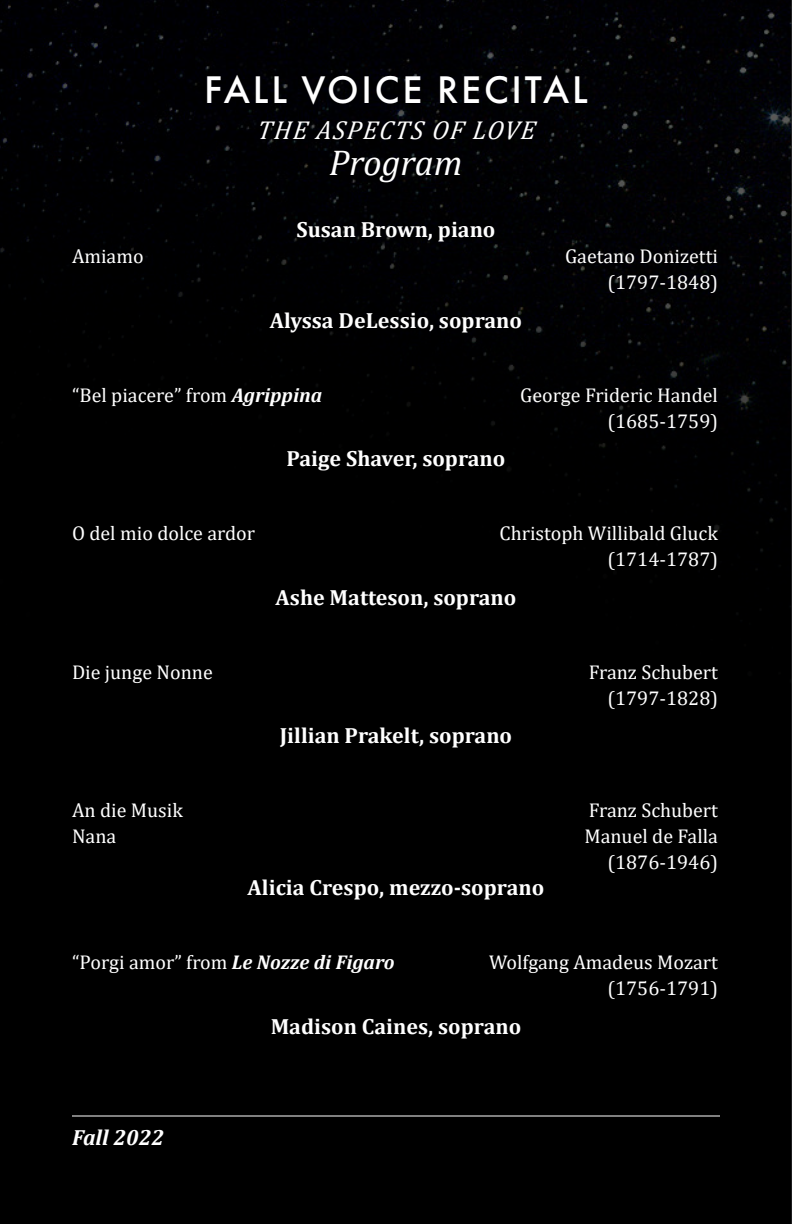
<style>
.page{position:relative;width:792px;height:1224px;background:#000}
.page>*{position:absolute;margin:0;border:0;box-sizing:border-box;transform-origin:0 0}
.t1{font:500 40px "Futura PT";letter-spacing:.07em;color:#fff}
.t2{font:italic 36px "Cambria";color:#fff}
.t3{font:italic 26px "Cambria";letter-spacing:.055em;color:#fff}
.t4{font:700 22px "Cambria";color:#fff}
.t5{font:italic 700 22px "Cambria";color:#fff}
.t6{font:20px/26px "Cambria";color:#fff;text-align:right}
.s1{font-weight:700;font-style:italic}
</style>
<div class="page">
<img style="left:0;top:0;width:791px;height:607px">
<hr style="left:72px;top:1116px;width:648px;height:1px;background:#fff">
<hr style="left:791px;top:0;width:1px;height:1224px;background:#383839">
<h1 class="t1" style="left:204px;top:65px;width:385px">FALL VOICE RECITAL</h1>
<h3 class="t3" style="left:257px;top:111px;width:280px">THE ASPECTS OF LOVE</h3>
<h2 class="t2" style="left:329px;top:137px;width:135px">Program</h2>
<p class="t4" style="left:296px;top:214px;width:201px">Susan Brown, piano</p>
<p class="t6" style="left:72px;top:244px;width:73px">Amiamo</p>
<p class="t6" style="left:565px;top:244px;width:155px">Gaetano Donizetti (1797-1848)</p>
<p class="t4" style="left:270px;top:305px;width:254px">Alyssa DeLessio, soprano</p>
<p class="t6" style="left:72px;top:382px;width:252px">“Bel piacere” from <span class="s1">Agrippina</span></p>
<p class="t6" style="left:520px;top:382px;width:199px">George Frideric Handel (1685-1759)</p>
<p class="t4" style="left:287px;top:443px;width:220px">Paige Shaver, soprano</p>
<p class="t6" style="left:72px;top:520px;width:185px">O del mio dolce ardor</p>
<p class="t6" style="left:499px;top:520px;width:220px">Christoph Willibald Gluck (1714-1787)</p>
<p class="t4" style="left:276px;top:582px;width:242px">Ashe Matteson, soprano</p>
<p class="t6" style="left:72px;top:659px;width:142px">Die junge Nonne</p>
<p class="t6" style="left:589px;top:659px;width:131px">Franz Schubert (1797-1828)</p>
<p class="t4" style="left:280px;top:720px;width:234px">Jillian Prakelt, soprano</p>
<p class="t6" style="left:72px;top:797px;width:112px">An die Musik</p>
<p class="t6" style="left:589px;top:797px;width:131px">Franz Schubert</p>
<p class="t6" style="left:72px;top:823px;width:46px">Nana</p>
<p class="t6" style="left:584px;top:823px;width:135px">Manuel de Falla (1876-1946)</p>
<p class="t4" style="left:248px;top:872px;width:298px">Alicia Crespo, mezzo-soprano</p>
<p class="t6" style="left:72px;top:950px;width:324px">“Porgi amor” from <span class="s1">Le Nozze di Figaro</span></p>
<p class="t6" style="left:489px;top:950px;width:230px">Wolfgang Amadeus Mozart (1756-1791)</p>
<p class="t4" style="left:271px;top:1011px;width:252px">Madison Caines, soprano</p>
<p class="t5" style="left:72px;top:1122px;width:93px">Fall 2022</p>
</div>
